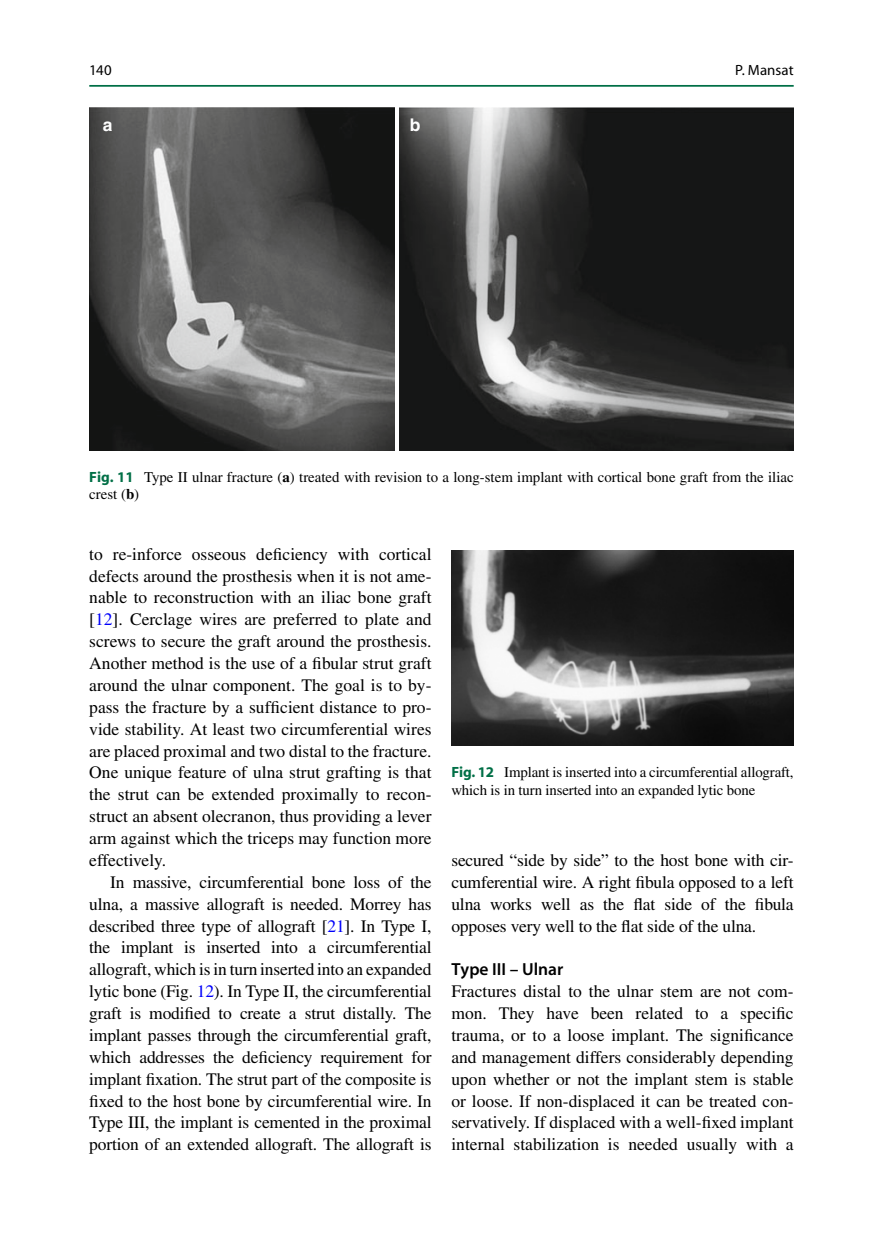
<style>
.page{position:relative;width:883px;height:1260px;background:#fff}
.page>*{position:absolute;margin:0;border:0;box-sizing:border-box;transform-origin:0 0}
.t1{font:17.5px/21.9px "Times";letter-spacing:-.01em;color:#000;text-align:justify}
.t2{font:600 17.5px "Myriad";color:#000}
.t3{font:700 17.5px "Helvetica";color:#fff}
.t4{font:14.88px/17.5px "Times";letter-spacing:-.01em;color:#000}
.t5{font:14.88px "Myriad";letter-spacing:.005em;color:#000}
.s1{font-family:"Myriad";font-weight:700;color:#006f46}
.s2{font-weight:700}
.s3{color:#0000fa}
</style>
<div class="page">
<img style="left:89px;top:107px;width:306px;height:344px">
<img style="left:399px;top:107px;width:395px;height:344px">
<img style="left:451px;top:550px;width:343px;height:196px">
<hr style="left:89px;top:85px;width:705px;height:2px;background:#006f46">
<p class="t5" style="left:89px;top:64px;width:24px">140</p>
<p class="t3" style="left:103px;top:119px;width:11px">a</p>
<p class="t3" style="left:410px;top:119px;width:12px">b</p>
<p class="t5" style="left:735px;top:64px;width:60px">P. Mansat</p>
<p class="t4" style="left:89px;top:470px;width:706px"><span class="s1">Fig. 11</span> Type II ulnar fracture ( <span class="s2">a</span> ) treated with revision to a long-stem implant with cortical bone graft from the iliac crest ( <span class="s2">b</span> )</p>
<p class="t1" style="left:89px;top:545px;width:344px">to re-inforce osseous deficiency with cortical defects around the prosthesis when it is not ame&shy;nable to reconstruction with an iliac bone graft [ <span class="s3">12</span> ]. Cerclage wires are preferred to plate and screws to secure the graft around the prosthesis.<br>Another method is the use of a fibular strut graft around the ulnar component. The goal is to by&shy;pass the fracture by a sufficient distance to pro&shy;vide stability. At least two circumferential wires are placed proximal and two distal to the fracture.<br>One unique feature of ulna strut grafting is that the strut can be extended proximally to recon&shy;struct an absent olecranon, thus providing a lever arm against which the triceps may function more effectively.</p>
<p class="t1" style="left:89px;top:873px;width:344px;text-indent:21px">In massive, circumferential bone loss of the ulna, a massive allograft is needed. Morrey has described three type of allograft [ <span class="s3">21</span> ]. In Type I, the implant is inserted into a circumferential allograft, which is in turn inserted into an expanded lytic bone (Fig. <span class="s3">12</span> ). In Type II, the circumferential graft is modified to create a strut distally. The implant passes through the circumferential graft, which addresses the deficiency requirement for implant fixation. The strut part of the composite is fixed to the host bone by circumferential wire. In Type III, the implant is cemented in the proximal portion of an extended allograft. The allograft is</p>
<p class="t4" style="left:451px;top:765px;width:344px"><span class="s1">Fig. 12</span> Implant is inserted into a circumferential allograft, which is in turn inserted into an expanded lytic bone</p>
<p class="t1" style="left:451px;top:851px;width:344px">secured “side by side” to the host bone with cir&shy;cumferential wire. A right fibula opposed to a left ulna works well as the flat side of the fibula opposes very well to the flat side of the ulna.</p>
<p class="t2" style="left:451px;top:964px;width:113px">Type III – Ulnar</p>
<p class="t1" style="left:451px;top:982px;width:344px">Fractures distal to the ulnar stem are not com&shy;mon. They have been related to a specific trauma, or to a loose implant. The significance and management differs considerably depending upon whether or not the implant stem is stable or loose. If non-displaced it can be treated con&shy;servatively. If displaced with a well-fixed implant internal stabilization is needed usually with a</p>
</div>
